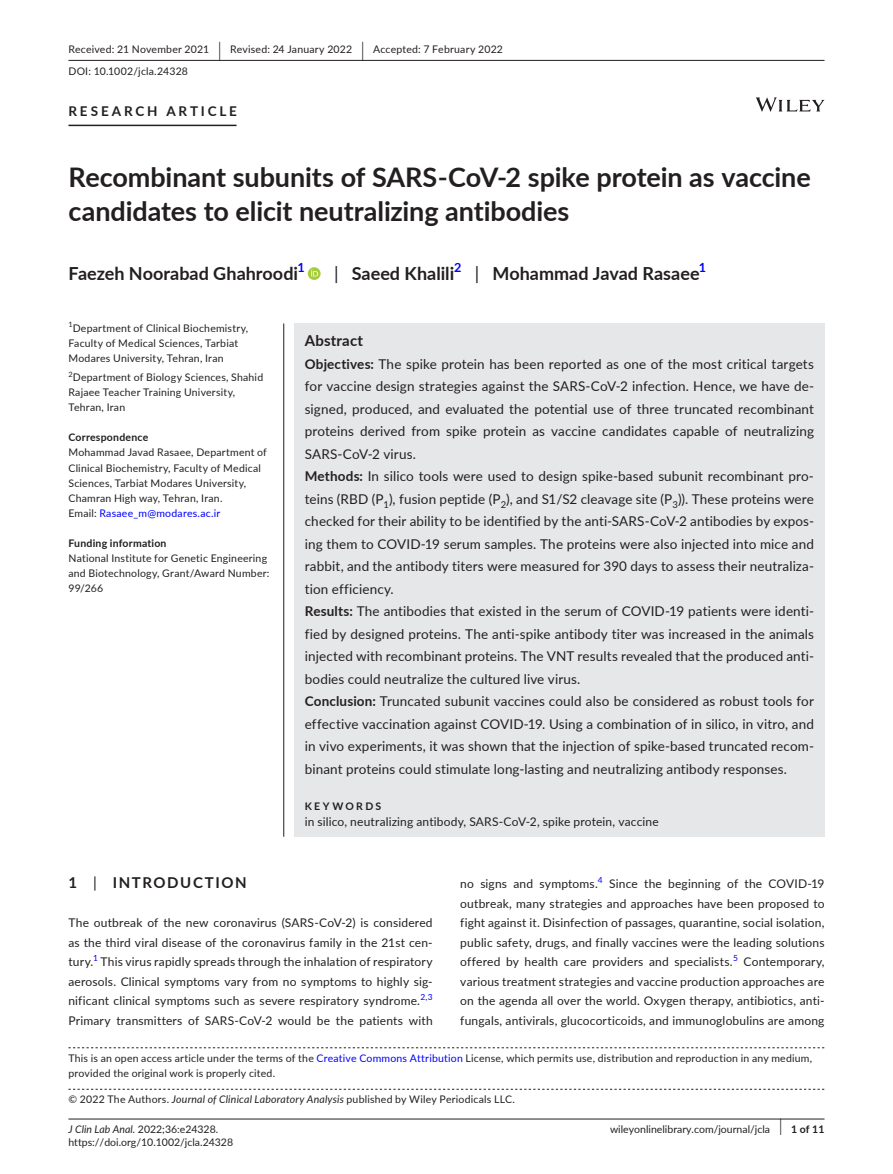
<style>
.page{position:relative;width:893px;height:1174px;background:#fff}
.page>*{position:absolute;margin:0;border:0;box-sizing:border-box;transform-origin:0 0}
.t1{font:700 27px/34.5px "Lato";letter-spacing:-.005em;color:#231f20}
.t2{font:700 18px "Lato";color:#231f20}
.t3{font:700 15px "Lato";letter-spacing:.1em;color:#231f20}
.t4{font:700 15px "Lato";letter-spacing:.015em;color:#231f20}
.t5{font:13.5px/22.5px "Lato";letter-spacing:.01em;color:#231f20}
.t6{font:700 13.5px "Lato";letter-spacing:.21em;color:#231f20}
.t7{font:700 12.6px "Lato";color:#00f}
.t8{font:12px/19.5px "Lato";letter-spacing:.015em;color:#231f20;text-align:justify}
.t9{font:10.5px/15px "Lato";letter-spacing:.02em;color:#231f20}
.t10{font:10.5px "Lato";color:#231f20}
.t11{font:700 10.5px "Lato";letter-spacing:.02em;color:#231f20}
.t12{font:700 10.5px "Lato";letter-spacing:.22em;color:#231f20}
.t13{font:8.4px "Lato";color:#00f}
.t14{font:7.35px "Lato";color:#231f20}
.s1{font-size:19.65px}
.s2{font-weight:400}
.s3{color:#00f}
.s4{font-weight:700}
.s5{font-style:italic}
.s6{font-weight:400;font-size:17.4px}
</style>
<div class="page">
<hr style="left:68px;top:1118px;width:756px;height:1px;background:#231f20">
<svg style="left:756px;top:97px;width:68px;height:15px"></svg>
<hr style="left:68px;top:60px;width:756px;height:1px;background:#231f20">
<hr style="left:68px;top:125px;width:169px;height:1px;background:#231f20">
<svg style="left:308px;top:267px;width:13px;height:13px"></svg>
<svg style="left:311px;top:269px;width:7px;height:7px"></svg>
<svg style="left:68px;top:1088px;width:756px;height:1px"></svg>
<div style="left:294px;top:323px;width:530px;height:513px;background:#e6e7e9"></div>
<hr style="left:283px;top:323px;width:1px;height:513px;background:#231f20">
<svg style="left:68px;top:1047px;width:756px;height:1px"></svg>
<p class="t9" style="left:68px;top:38px;width:436px;line-height:21.8px">Received: 21 November 2021 <span class="s1">|</span> Revised: 24 January 2022 <span class="s1">|</span> Accepted: 7 February 2022<br>DOI: 10.1002/jcla.24328</p>
<p class="t6" style="left:68px;top:101px;width:170px">RESEARCH ARTICLE</p>
<h1 class="t1" style="left:68px;top:159px;width:744px">Recombinant subunits of SARS-CoV-2 spike protein as vaccine candidates to elicit neutralizing antibodies</h1>
<h2 class="t2" style="left:68px;top:260px;width:231px">Faezeh Noorabad Ghahroodi</h2>
<p class="t7" style="left:298px;top:258px;width:9px">1</p>
<h2 class="t2" style="left:334px;top:260px;width:122px"><span class="s2">|</span> Saeed Khalili</h2>
<p class="t7" style="left:454px;top:258px;width:9px">2</p>
<h2 class="t2" style="left:475px;top:260px;width:226px"><span class="s2">|</span> Mohammad Javad Rasaee</h2>
<p class="t7" style="left:699px;top:258px;width:9px">1</p>
<p class="t14" style="left:68px;top:319px;width:6px">1</p>
<p class="t9" style="left:68px;top:320px;width:181px;text-indent:4px">Department of Clinical Biochemistry,<br>Faculty of Medical Sciences, Tarbiat<br>Modares University, Tehran, Iran</p>
<p class="t14" style="left:68px;top:369px;width:6px">2</p>
<p class="t9" style="left:68px;top:370px;width:196px;text-indent:4px">Department of Biology Sciences, Shahid<br>Rajaee Teacher Training University,<br>Tehran, Iran</p>
<p class="t11" style="left:68px;top:430px;width:81px">Correspondence</p>
<p class="t9" style="left:68px;top:445px;width:200px">Mohammad Javad Rasaee, Department of Clinical Biochemistry, Faculty of Medical Sciences, Tarbiat Modares University, Chamran High way, Tehran, Iran.<br>Email: <span class="s3">Rasaee_m@modares.ac.ir</span></p>
<p class="t11" style="left:68px;top:535px;width:100px">Funding information</p>
<p class="t9" style="left:68px;top:550px;width:203px">National Institute for Genetic Engineering and Biotechnology, Grant/Award Number:<br>99/266</p>
<p class="t4" style="left:305px;top:329px;width:60px">Abstract</p>
<p class="t5" style="left:305px;top:352px;width:511px"><span class="s4">Objectives:</span> The spike protein has been reported as one of the most critical targets for vaccine design strategies against the SARS-CoV-2 infection. Hence, we have de&shy;signed, produced, and evaluated the potential use of three truncated recombinant proteins derived from spike protein as vaccine candidates capable of neutralizing SARS-CoV-2 virus.<br><span class="s4">Methods:</span> In silico tools were used to design spike-based subunit recombinant pro&shy;teins (RBD (P<sub>1</sub>), fusion peptide (P<sub>2</sub>), and S1/S2 cleavage site (P<sub>3</sub>)). These proteins were checked for their ability to be identified by the anti-SARS-CoV-2 antibodies by expos&shy;ing them to COVID-19 serum samples. The proteins were also injected into mice and rabbit, and the antibody titers were measured for 390 days to assess their neutraliza&shy;tion efficiency.<br><span class="s4">Results:</span> The antibodies that existed in the serum of COVID-19 patients were identi&shy;fied by designed proteins. The anti-spike antibody titer was increased in the animals injected with recombinant proteins. The VNT results revealed that the produced anti&shy;bodies could neutralize the cultured live virus.<br><span class="s4">Conclusion:</span> Truncated subunit vaccines could also be considered as robust tools for effective vaccination against COVID-19. Using a combination of in silico, in vitro, and in vivo experiments, it was shown that the injection of spike-based truncated recom&shy;binant proteins could stimulate long-lasting and neutralizing antibody responses.</p>
<p class="t12" style="left:305px;top:798px;width:78px">KEYWORDS</p>
<p class="t8" style="left:305px;top:811px;width:356px">in silico, neutralizing antibody, SARS-CoV-2, spike protein, vaccine</p>
<p class="t3" style="left:68px;top:872px;width:180px">1 <span class="s2">|</span> INTRODUCTION</p>
<p class="t8" style="left:68px;top:912px;width:366px">The outbreak of the new coronavirus (SARS-CoV-2) is considered as the third viral disease of the coronavirus family in the 21st cen&shy;tury.</p>
<p class="t13" style="left:93px;top:952px;width:6px">1</p>
<p class="t8" style="left:68px;top:951px;width:366px;text-indent:32px">This virus rapidly spreads through the inhalation of respiratory aerosols. Clinical symptoms vary from no symptoms to highly sig&shy;nificant clinical symptoms such as severe respiratory syndrome.</p>
<p class="t13" style="left:420px;top:991px;width:14px">2,3</p>
<p class="t8" style="left:68px;top:1010px;width:366px">Primary transmitters of SARS-CoV-2 would be the patients with</p>
<p class="t8" style="left:460px;top:873px;width:144px">no signs and symptoms.<sup>4</sup></p>
<p class="t8" style="left:460px;top:873px;width:366px;text-indent:149px">Since the beginning of the COVID-19 outbreak, many strategies and approaches have been proposed to fight against it. Disinfection of passages, quarantine, social isolation, public safety, drugs, and finally vaccines were the leading solutions offered by health care providers and specialists.</p>
<p class="t13" style="left:733px;top:952px;width:6px">5</p>
<p class="t8" style="left:460px;top:951px;width:366px;text-indent:283px">Contemporary, various treatment strategies and vaccine production approaches are on the agenda all over the world. Oxygen therapy, antibiotics, anti&shy;fungals, antivirals, glucocorticoids, and immunoglobulins are among</p>
<p class="t9" style="left:68px;top:1049px;width:745px">This is an open access article under the terms of the <span class="s3">Creative Commons Attribution</span> License, which permits use, distribution and reproduction in any medium, provided the original work is properly cited.</p>
<p class="t9" style="left:68px;top:1091px;width:448px">© 2022 The Authors. <span class="s5">Journal of Clinical Laboratory Analysis</span> published by Wiley Periodicals LLC.</p>
<p class="t10" style="left:68px;top:1121px;width:151px"><span class="s5">J Clin Lab Anal.</span> 2022;36:e24328.</p>
<p class="t11" style="left:779px;top:1121px;width:46px"><span class="s6">|</span> 1 of 11</p>
<p class="t10" style="left:68px;top:1135px;width:166px">https://doi.org/10.1002/jcla.24328</p>
<p class="t10" style="left:610px;top:1121px;width:162px">wileyonlinelibrary.com/journal/jcla</p>
</div>
